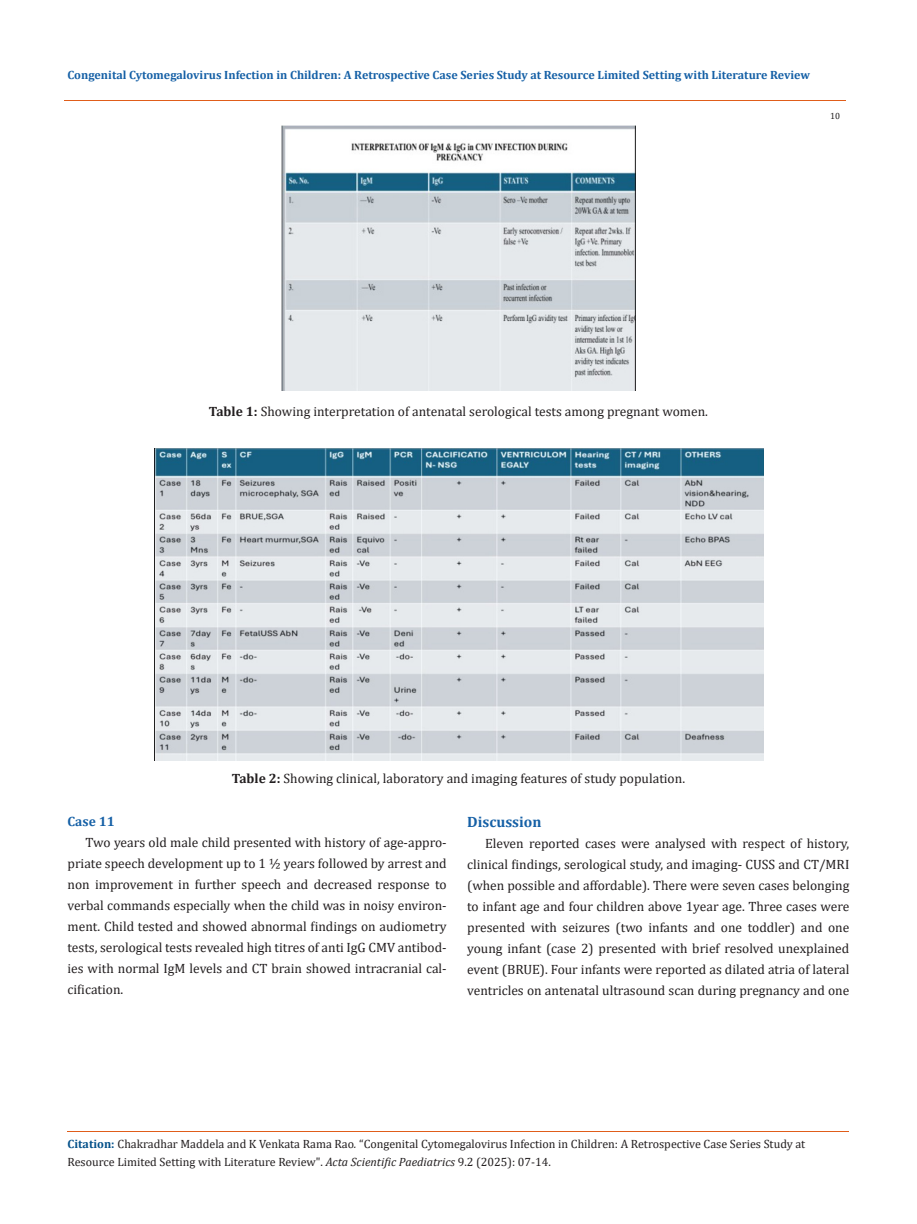
<style>
.page{position:relative;width:917px;height:1224px;background:#fff}
.page>*{position:absolute;margin:0;border:0;box-sizing:border-box;transform-origin:0 0}
.t1{font:700 15px "Cambria";color:#1560a6}
.t2{font:13.5px/21px "Cambria";color:#231f20;text-align:justify}
.t3{font:700 13.5px "Cambria";color:#1560a6}
.t4{font:12px/18px "Cambria";color:#231f20}
.t5{font:700 12px "Cambria";color:#1560a6}
.t6{font:9px "Cambria";color:#231f20}
.s1{font-weight:700}
.s2{font-weight:700;color:#035089}
.s3{font-style:italic}
</style>
<div class="page">
<hr style="left:64px;top:100px;width:782px;height:1px;background:#e05d1a">
<img style="left:281px;top:125px;width:354px;height:266px">
<img style="left:154px;top:448px;width:609px;height:312px">
<hr style="left:67px;top:1132px;width:782px;height:1px;background:#e05d1a">
<p class="t5" style="left:67px;top:66px;width:744px">Congenital Cytomegalovirus Infection in Children: A Retrospective Case Series Study at Resource Limited Setting with Literature Review</p>
<p class="t6" style="left:830px;top:110px;width:11px">10</p>
<p class="t2" style="left:209px;top:400px;width:500px"><span class="s1">Table 1:</span> Showing interpretation of antenatal serological tests among pregnant women.</p>
<p class="t2" style="left:232px;top:768px;width:455px"><span class="s1">Table 2:</span> Showing clinical, laboratory and imaging features of study population.</p>
<p class="t3" style="left:67px;top:812px;width:49px">Case 11</p>
<p class="t2" style="left:67px;top:832px;width:381px;text-indent:18px">Two years old male child presented with history of age-appro&shy;priate speech development up to 1 ½ years followed by arrest and non improvement in further speech and decreased response to verbal commands especially when the child was in noisy environ&shy;ment. Child tested and showed abnormal findings on audiometry tests, serological tests revealed high titres of anti IgG CMV antibod&shy;ies with normal IgM levels and CT brain showed intracranial cal&shy;cification.</p>
<p class="t1" style="left:467px;top:812px;width:76px">Discussion</p>
<p class="t2" style="left:467px;top:833px;width:384px;text-indent:18px">Eleven reported cases were analysed with respect of history, clinical findings, serological study, and imaging- CUSS and CT/MRI (when possible and affordable). There were seven cases belonging to infant age and four children above 1year age. Three cases were presented with seizures (two infants and one toddler) and one young infant (case 2) presented with brief resolved unexplained event (BRUE). Four infants were reported as dilated atria of lateral ventricles on antenatal ultrasound scan during pregnancy and one</p>
<p class="t4" style="left:68px;top:1135px;width:739px"><span class="s2">Citation:</span> Chakradhar Maddela and K Venkata Rama Rao<span class="s3">.</span> “Congenital Cytomegalovirus Infection in Children: A Retrospective Case Series Study at<br>Resource Limited Setting with Literature Review". <span class="s3">Acta Scientific Paediatrics</span> 9.2 (2025): 07-14.</p>
</div>
